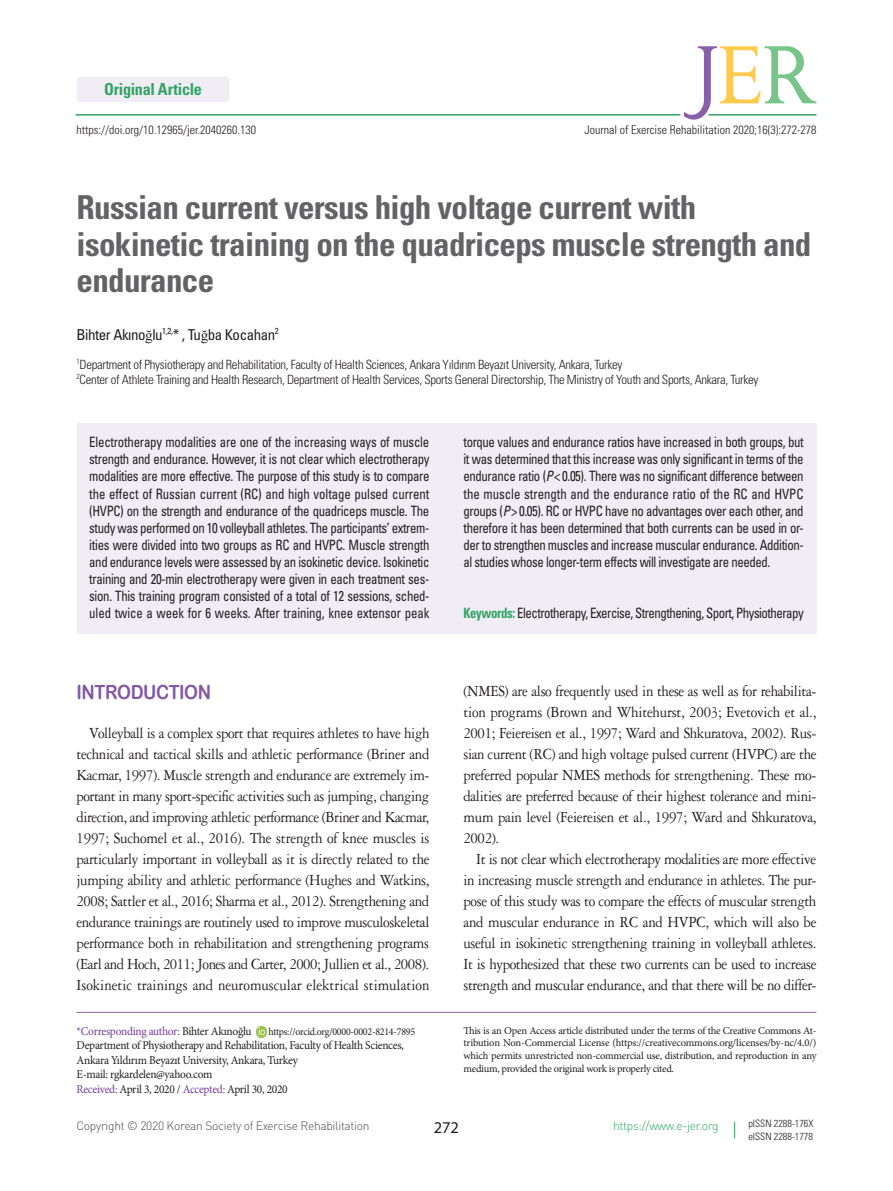
<style>
.page{position:relative;width:893px;height:1191px;background:#fff}
.page>*{position:absolute;margin:0;border:0;box-sizing:border-box;transform-origin:0 0}
.제목{font:700 condensed 33px/36.8px "Univers LT Std";letter-spacing:-.02em;color:#636366}
.본문_대제목{font:19.5px "Arial Rounded MT Bold";letter-spacing:-.025em;color:#8458a4;scale:.9 1}
.본문_영문{font:16.5px/21px "Garamond 3 LT Std";letter-spacing:-.015em;color:#231f20;text-align:justify;scale:.9 1}
.t1{font:700 condensed 16.5px "Univers LT Std";letter-spacing:-.02em;color:#30a463}
.t2{font:16.5px "Myriad Pro";color:#231f20}
.저자{font:condensed 15px "Univers LT Std";letter-spacing:-.03em;color:#231f20}
.t3{font:condensed 14.25px/17.1px "Univers LT Std";letter-spacing:-.03em;color:#231f20;text-align:justify;scale:.9 1}
.저자소속{font:300 condensed 12.75px "Univers LT Std";letter-spacing:-.025em;color:#231f20}
.교신저자{font:12px/14.4px "Minion Pro";letter-spacing:-.025em;color:#231f20;scale:.95 1}
.doi_단락{font:300 condensed 12px "Univers LT Std";color:#231f20}
.t4{font:300 12px "DIN Pro";letter-spacing:-.025em;color:#4b4c4d}
.교신저자-2{font:12px "Minion Pro";letter-spacing:-.03em;color:#753e98;scale:.95 1}
.t5{font:300 12px "DIN Pro";letter-spacing:-.025em;color:#30a463}
.교신저자-3{font:10.5px/12.6px "Minion Pro";letter-spacing:-.025em;color:#231f20;text-align:justify}
.교신저자-4{font:10.5px "Minion Pro";letter-spacing:-.025em;color:#231f20;scale:.95 1}
.t6{font:300 condensed 10.2px "Univers LT Std";color:#231f20}
.s1{font-family:"Times New Roman";font-stretch:normal}
.s2{font-style:italic}
.s3{font-weight:700;color:#30a463}
.s4{color:#231f20}
.s5{color:#753e98}
</style>
<div class="page">
<hr style="left:77px;top:1012px;width:739px;height:1px;background:#895fa8">
<svg style="left:734px;top:1121px;width:1px;height:17px"></svg>
<svg style="left:256px;top:1026px;width:11px;height:11px"></svg>
<div style="left:77px;top:422px;width:739px;height:211px;background:#f0edf5"></div>
<div style="left:77px;top:77px;width:153px;height:25px;background:#f0edf5;border-radius:4px"></div>
<hr style="left:76px;top:114px;width:604px;height:2px;background:#30a463">
<svg style="left:684px;top:46px;width:132px;height:74px"></svg>
<p class="t1" style="left:104px;top:79px;width:99px">Original Article</p>
<p class="doi_단락" style="left:77px;top:123px;width:181px">https://doi.org/10.12965/jer.2040260.130</p>
<p class="doi_단락" style="left:585px;top:123px;width:233px">Journal of Exercise Rehabilitation 2020;16(3):272-278</p>
<p class="제목" style="left:77px;top:188px;width:736px">Russian current versus high voltage current with isokinetic training on the quadriceps muscle strength and endurance</p>
<p class="저자" style="left:77px;top:325px;width:204px">Bihter Akıno<span class="s1">ğ</span>lu<sup>1,2,</sup>* , Tu<span class="s1">ğ</span>ba Kocahan<sup>2</sup></p>
<p class="저자소속" style="left:77px;top:356px;width:547px"><sup>1</sup>Department of Physiotherapy and Rehabilitation, Faculty of Health Sciences, Ankara Yıldırım Beyazıt University, Ankara, Turkey</p>
<p class="저자소속" style="left:77px;top:372px;width:683px"><sup>2</sup>Center of Athlete Training and Health Research, Department of Health Services, Sports General Directorship, The Ministry of Youth and Sports, Ankara, Turkey</p>
<p class="t3" style="left:89px;top:433px;width:379px">Electrotherapy modalities are one of the increasing ways of muscle strength and endurance. However, it is not clear which electrotherapy modalities are more effective. The purpose of this study is to compare the effect of Russian current (RC) and high voltage pulsed current (HVPC) on the strength and endurance of the quadriceps muscle. The study was performed on 10 volleyball athletes. The participants’ extrem&shy;ities were divided into two groups as RC and HVPC. Muscle strength and endurance levels were assessed by an isokinetic device. Isokinetic training and 20-min electrotherapy were given in each treatment ses&shy;sion. This training program consisted of a total of 12 sessions, sched&shy;uled twice a week for 6 weeks. After training, knee extensor peak</p>
<p class="t3" style="left:463px;top:433px;width:379px">torque values and endurance ratios have increased in both groups, but it was determined that this increase was only significant in terms of the endurance ratio (<span class="s2">P</span>&lt; 0.05). There was no significant difference between the muscle strength and the endurance ratio of the RC and HVPC groups (<span class="s2">P</span>&gt; 0.05). RC or HVPC have no advantages over each other, and therefore it has been determined that both currents can be used in or&shy;der to strengthen muscles and increase muscular endurance. Addition&shy;al studies whose longer-term effects will investigate are needed.</p>
<p class="t3" style="left:463px;top:604px;width:380px"><span class="s3">Keywords:</span> Electrotherapy, Exercise, Strengthening, Sport, Physiotherapy</p>
<p class="본문_대제목" style="left:77px;top:680px;width:151px">INTRODUCTION</p>
<p class="본문_영문" style="left:77px;top:722px;width:394px;text-indent:13px">Volleyball is a complex sport that requires athletes to have high technical and tactical skills and athletic performance (Briner and Kacmar, 1997). Muscle strength and endurance are extremely im&shy;portant in many sport-specific activities such as jumping, changing direction, and improving athletic performance (Briner and Kacmar, 1997; Suchomel et al., 2016). The strength of knee muscles is particularly important in volleyball as it is directly related to the jumping ability and athletic performance (Hughes and Watkins, 2008; Sattler et al., 2016; Sharma et al., 2012). Strengthening and endurance trainings are routinely used to improve musculoskeletal performance both in rehabilitation and strengthening programs (Earl and Hoch, 2011; Jones and Carter, 2000; Jullien et al., 2008).<br>Isokinetic trainings and neuromuscular elektrical stimulation</p>
<p class="교신저자-2" style="left:77px;top:1023px;width:186px">*Corresponding author: <span class="s4">Bihter Akınoğlu</span></p>
<p class="교신저자-4" style="left:269px;top:1024px;width:156px">https://orcid.org/0000-0002-8214-7895</p>
<p class="교신저자" style="left:77px;top:1038px;width:346px">Department of Physiotherapy and Rehabilitation, Faculty of Health Sciences,<br>Ankara Yıldırım Beyazıt University, Ankara, Turkey</p>
<p class="교신저자" style="left:77px;top:1067px;width:145px">E-mail: rgkardelen@yahoo.com</p>
<p class="교신저자" style="left:77px;top:1081px;width:224px"><span class="s5">Received:</span> April 3, 2020 / <span class="s5">Accepted:</span> April 30, 2020</p>
<p class="본문_영문" style="left:463px;top:680px;width:394px">(NMES) are also frequently used in these as well as for rehabilita&shy;tion programs (Brown and Whitehurst, 2003; Evetovich et al., 2001; Feiereisen et al., 1997; Ward and Shkuratova, 2002). Rus&shy;sian current (RC) and high voltage pulsed current (HVPC) are the preferred popular NMES methods for strengthening. These mo&shy;dalities are preferred because of their highest tolerance and mini&shy;mum pain level (Feiereisen et al., 1997; Ward and Shkuratova, 2002).</p>
<p class="본문_영문" style="left:463px;top:848px;width:394px;text-indent:13px">It is not clear which electrotherapy modalities are more effective in increasing muscle strength and endurance in athletes. The pur&shy;pose of this study was to compare the effects of muscular strength and muscular endurance in RC and HVPC, which will also be useful in isokinetic strengthening training in volleyball athletes.<br>It is hypothesized that these two currents can be used to increase strength and muscular endurance, and that there will be no differ-</p>
<p class="교신저자-3" style="left:463px;top:1024px;width:355px">This is an Open Access article distributed under the terms of the Creative Commons At&shy;tribution Non-Commercial License (https://creativecommons.org/licenses/by-nc/4.0/) which permits unrestricted non-commercial use, distribution, and reproduction in any medium, provided the original work is properly cited.</p>
<p class="t4" style="left:77px;top:1118px;width:295px">Copyright © 2020 Korean Society of Exercise Rehabilitation</p>
<p class="t5" style="left:613px;top:1118px;width:107px">https://www.e-jer.org</p>
<p class="t6" style="left:748px;top:1117px;width:67px">pISSN 2288-176X</p>
<p class="t6" style="left:748px;top:1129px;width:66px">eISSN 2288-1778</p>
<p class="t2" style="left:434px;top:1116px;width:27px">272</p>
</div>
